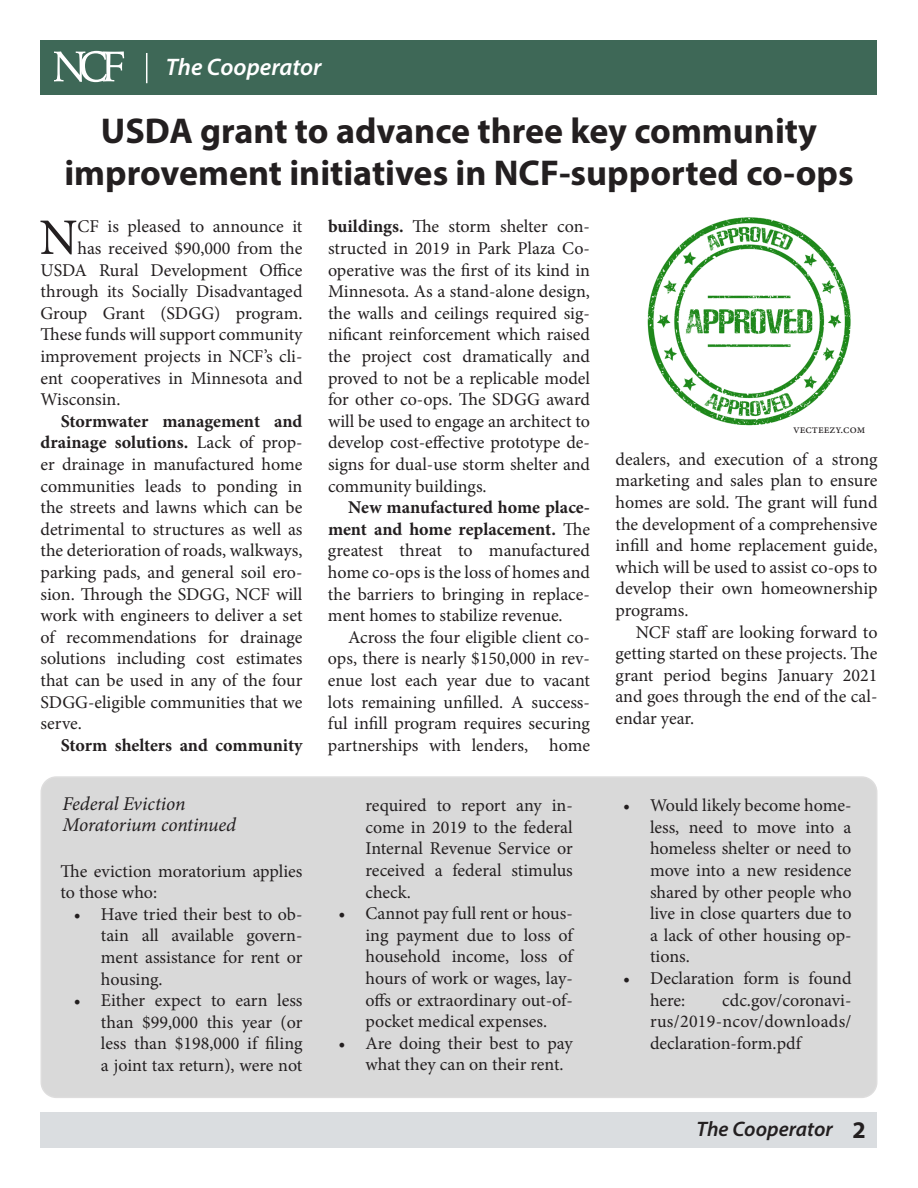
<style>
.page{position:relative;width:918px;height:1188px;background:#fff}
.page>*{position:absolute;margin:0;border:0;box-sizing:border-box;transform-origin:0 0}
.Body{font:51.3px "Minion Pro";color:#231f20}
.Headline_-_Myriad_Pr{font:700 36px/42px "Myriad Pro";color:#231f20;text-align:center}
.t1{font:italic 600 24px "Myriad Pro";color:#fff}
.t2{font:700 24px "Myriad Pro";color:#231f20}
.t3{font:italic 600 21px "Myriad Pro";color:#231f20}
.Continuation{font:italic 19.5px/21px "Minion Pro";letter-spacing:-.01em;color:#231f20}
.Body-2{font:18px/21.6px "Minion Pro";color:#231f20;text-align:justify}
.Body-3{font:700 18px "Minion Pro";letter-spacing:-.005em;color:#231f20}
.Photo_Credit{font:12px "Minion Pro";color:#231f20}
.s1{font-weight:700}
</style>
<div class="page">
<div style="left:40px;top:40px;width:838px;height:55px;background:#3e6857"></div>
<svg style="left:54px;top:51px;width:70px;height:31px"></svg>
<hr style="left:146px;top:53px;width:1px;height:30px;background:#fff">
<div style="left:40px;top:1112px;width:838px;height:36px;background:#dadde0"></div>
<div style="left:41px;top:777px;width:836px;height:320px;background:#d9d9d9;border-radius:15px"></div>
<div style="left:41px;top:776px;width:836px;height:322px;border:2px solid #231f20;border-radius:15px"></div>
<img style="left:647px;top:218px;width:204px;height:208px">
<p class="t1" style="left:166px;top:52px;width:157px">The Cooperator</p>
<p class="Headline_-_Myriad_Pr" style="left:64px;top:109px;width:791px">USDA grant to advance three key community improvement initiatives in NCF-supported co-ops</p>
<p class="Body" style="left:39px;top:203px;width:40px">N</p>
<p class="Body-2" style="left:78px;top:216px;width:226px">CF is pleased to announce it</p>
<p class="Body-2" style="left:78px;top:237px;width:226px">has received $90,000 from the</p>
<p class="Body-2" style="left:40px;top:259px;width:264px">USDA Rural Development Office</p>
<p class="Body-2" style="left:40px;top:281px;width:264px">through its Socially Disadvantaged</p>
<p class="Body-2" style="left:40px;top:302px;width:264px">Group Grant (SDGG) program.</p>
<p class="Body-2" style="left:40px;top:324px;width:264px">These funds will support community</p>
<p class="Body-2" style="left:40px;top:345px;width:264px">improvement projects in NCF’s cli-</p>
<p class="Body-2" style="left:40px;top:367px;width:264px">ent cooperatives in Minnesota and</p>
<p class="Body-2" style="left:40px;top:389px;width:81px">Wisconsin.</p>
<p class="Body-2" style="left:40px;top:410px;width:264px;text-indent:20px"><span class="s1">Stormwater management and drainage solutions.</span> Lack of prop&shy;er drainage in manufactured home communities leads to ponding in the streets and lawns which can be detrimental to structures as well as the deterioration of roads, walkways, parking pads, and general soil ero&shy;sion. Through the SDGG, NCF will work with engineers to deliver a set of recommendations for drainage solutions including cost estimates that can be used in any of the four SDGG-eligible communities that we serve.</p>
<p class="Body-3" style="left:61px;top:732px;width:243px">Storm shelters and community</p>
<p class="Continuation" style="left:63px;top:793px;width:175px">Federal Eviction<br>Moratorium continued</p>
<p class="Body-2" style="left:60px;top:860px;width:244px">The eviction moratorium applies to those who:</p>
<p class="Body-2" style="left:101px;top:903px;width:203px;text-indent:-27px">• Have tried their best to ob&shy;tain all available govern&shy;ment assistance for rent or housing.</p>
<p class="Body-2" style="left:101px;top:990px;width:203px;text-indent:-27px">• Either expect to earn less than $99,000 this year (or less than $198,000 if filing a joint tax return), were not</p>
<p class="Body-2" style="left:328px;top:216px;width:264px"><span class="s1">buildings.</span> The storm shelter con&shy;structed in 2019 in Park Plaza Co&shy;operative was the first of its kind in Minnesota. As a stand-alone design, the walls and ceilings required sig&shy;nificant reinforcement which raised the project cost dramatically and proved to not be a replicable model for other co-ops. The SDGG award will be used to engage an architect to develop cost-effective prototype de&shy;signs for dual-use storm shelter and community buildings.</p>
<p class="Body-2" style="left:328px;top:497px;width:264px;text-indent:20px"><span class="s1">New manufactured home place&shy;ment and home replacement.</span> The greatest threat to manufactured home co-ops is the loss of homes and the barriers to bringing in replace&shy;ment homes to stabilize revenue.</p>
<p class="Body-2" style="left:328px;top:626px;width:264px;text-indent:20px">Across the four eligible client co&shy;ops, there is nearly $150,000 in rev&shy;enue lost each year due to vacant lots remaining unfilled. A success&shy;ful infill program requires securing partnerships with lenders, home</p>
<p class="Body-2" style="left:366px;top:795px;width:209px">required to report any in&shy;come in 2019 to the federal Internal Revenue Service or received a federal stimulus check.</p>
<p class="Body-2" style="left:366px;top:903px;width:209px;text-indent:-27px">• Cannot pay full rent or hous&shy;ing payment due to loss of household income, loss of hours of work or wages, lay&shy;offs or extraordinary out-of&shy;pocket medical expenses.</p>
<p class="Body-2" style="left:366px;top:1032px;width:209px;text-indent:-27px">• Are doing their best to pay what they can on their rent.</p>
<p class="Photo_Credit" style="left:793px;top:421px;width:74px">vecteezy.com</p>
<p class="Body-2" style="left:615px;top:448px;width:264px">dealers, and execution of a strong marketing and sales plan to ensure homes are sold. The grant will fund the development of a comprehensive infill and home replacement guide, which will be used to assist co-ops to develop their own homeownership programs.</p>
<p class="Body-2" style="left:615px;top:621px;width:264px;text-indent:20px">NCF staff are looking forward to getting started on these projects. The grant period begins January 2021 and goes through the end of the cal&shy;endar year.</p>
<p class="Body-2" style="left:650px;top:795px;width:203px;text-indent:-27px">• Would likely become home&shy;less, need to move into a homeless shelter or need to move into a new residence shared by other people who live in close quarters due to a lack of other housing op&shy;tions.</p>
<p class="Body-2" style="left:650px;top:968px;width:203px;text-indent:-27px">• Declaration form is found here:</p>
<p class="Body-2" style="left:650px;top:989px;width:203px;text-indent:72px">cdc.gov/coronavi&shy;rus/2019-ncov/downloads/ declaration-form.pdf</p>
<p class="t3" style="left:696px;top:1116px;width:138px">The Cooperator</p>
<p class="t2" style="left:852px;top:1114px;width:15px">2</p>
</div>
